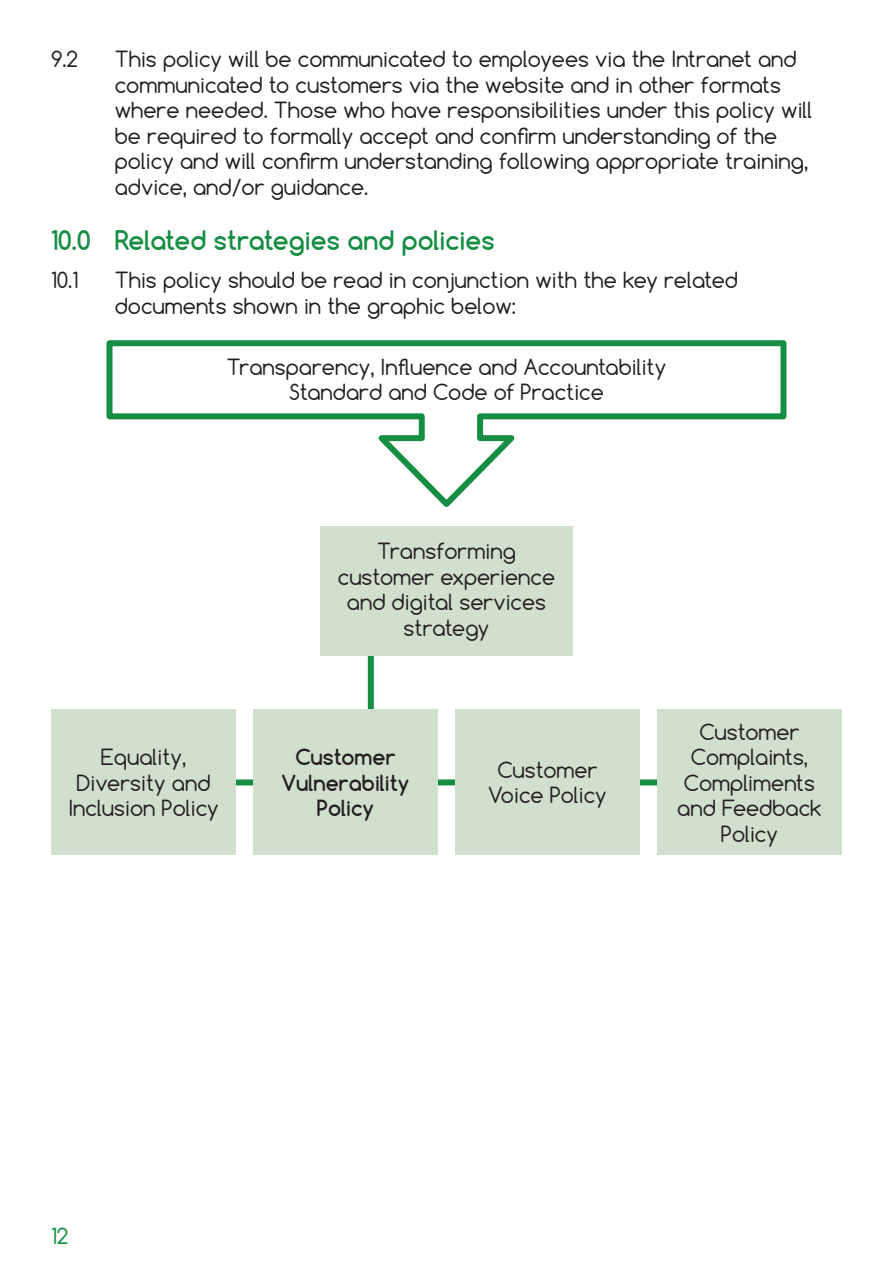
<style>
.page{position:relative;width:893px;height:1263px;background:#fff}
.page>*{position:absolute;margin:0;border:0;box-sizing:border-box;transform-origin:0 0}
.t1{font:700 25.5px "Comfortaa";color:#158e44}
.t2{font:21px/25.5px "Comfortaa";color:#231f20;text-align:center}
.t3{font:700 21px/25.5px "Comfortaa";color:#231f20;text-align:center}
.t4{font:21px "Comfortaa";color:#158e44}
</style>
<div class="page">
<div style="left:368px;top:537px;width:6px;height:227px;background:#158e44"></div>
<div style="left:191px;top:779px;width:553px;height:6px;background:#158e44"></div>
<div style="left:320px;top:526px;width:253px;height:130px;background:#d1e0cd"></div>
<div style="left:657px;top:710px;width:185px;height:145px;background:#d1e0cd"></div>
<div style="left:51px;top:710px;width:185px;height:145px;background:#d1e0cd"></div>
<div style="left:253px;top:710px;width:185px;height:145px;background:#d1e0cd"></div>
<div style="left:455px;top:710px;width:185px;height:145px;background:#d1e0cd"></div>
<svg style="left:106px;top:340px;width:681px;height:167px"></svg>
<p class="t2" style="left:51px;top:46px;width:29px">9.2</p>
<p class="t2" style="left:115px;top:46px;width:699px;text-align:left">This policy will be communicated to employees via the Intranet and communicated to customers via the website and in other formats where needed. Those who have responsibilities under this policy will be required to formally accept and confirm understanding of the policy and will confirm understanding following appropriate training, advice, and/or guidance.</p>
<p class="t1" style="left:51px;top:224px;width:445px">10.0 Related strategies and policies</p>
<p class="t2" style="left:51px;top:267px;width:29px">10.1</p>
<p class="t2" style="left:115px;top:267px;width:625px;text-align:left">This policy should be read in conjunction with the key related documents shown in the graphic below:</p>
<p class="t2" style="left:227px;top:354px;width:441px">Transparency, Influence and Accountability<br>Standard and Code of Practice</p>
<p class="t2" style="left:338px;top:538px;width:219px">Transforming customer experience and digital services strategy</p>
<p class="t2" style="left:68px;top:744px;width:152px">Equality,<br>Diversity and<br>Inclusion Policy</p>
<p class="t3" style="left:281px;top:744px;width:129px">Customer<br>Vulnerability<br>Policy</p>
<p class="t2" style="left:488px;top:757px;width:120px">Customer<br>Voice Policy</p>
<p class="t2" style="left:677px;top:719px;width:146px">Customer<br>Complaints,<br>Compliments and Feedback<br>Policy</p>
<p class="t4" style="left:51px;top:1223px;width:19px">12</p>
</div>
